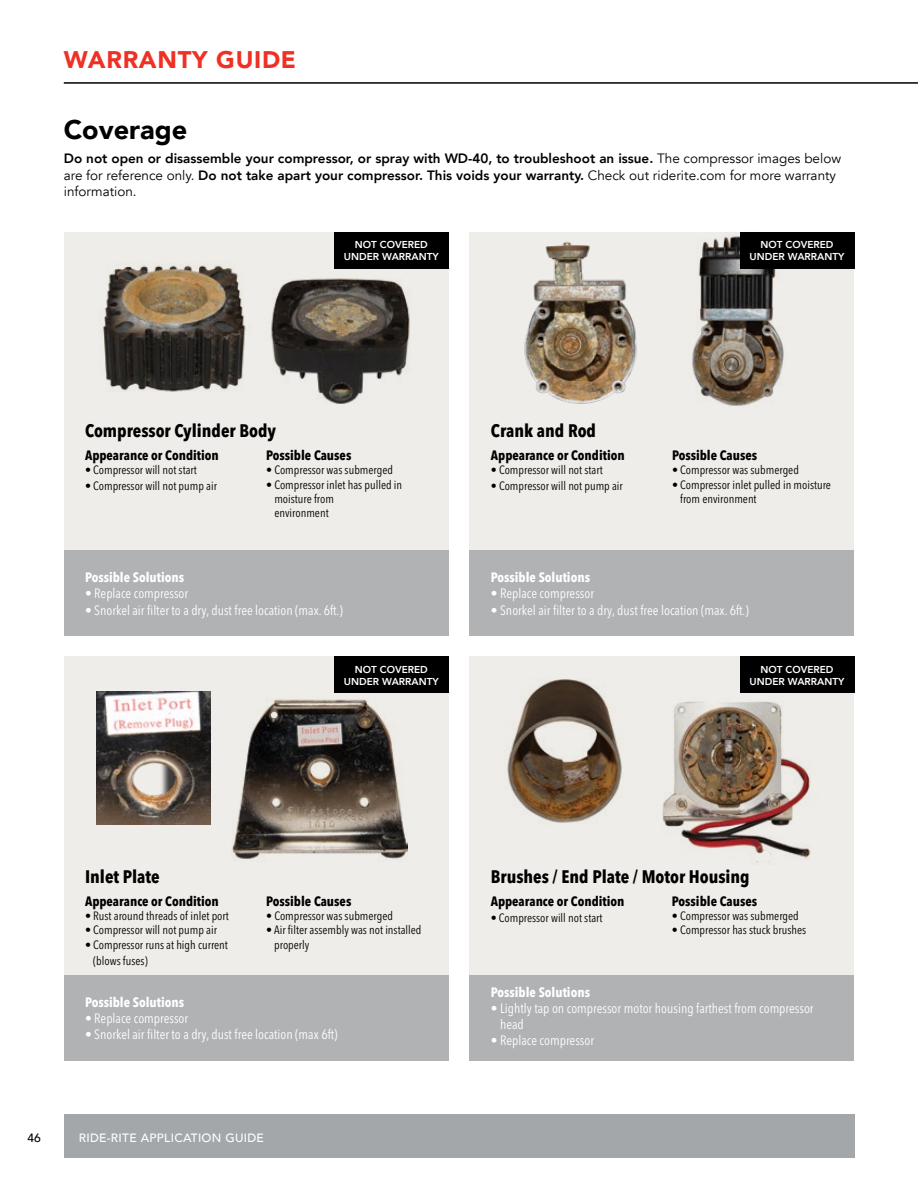
<style>
.page{position:relative;width:918px;height:1188px;background:#fff}
.page>*{position:absolute;margin:0;border:0;box-sizing:border-box;transform-origin:0 0}
.t1{font:900 27px "Avenir";color:#000}
.t2{font:900 24px "Avenir";letter-spacing:.03em;color:#ee3124}
.t3{font:700 condensed 18px "Avenir Next LT Pro";color:#000}
.t4{font:condensed 13.5px/16.2px "Avenir Next LT Pro";color:#fff}
.t5{font:800 13.5px/16.5px "Avenir";color:#000}
.t6{font:700 condensed 13.5px "Avenir Next LT Pro";color:#000}
.t7{font:700 condensed 13.5px "Avenir Next LT Pro";color:#fff}
.t8{font:condensed 12px/14.4px "Avenir Next LT Pro";color:#000}
.t9{font:500 12px "Avenir";letter-spacing:.025em;color:#fff}
.t10{font:500 12px "Avenir";color:#000}
.t11{font:800 10.05px/12px "Avenir";color:#fff;text-align:center}
.s1{font-weight:400}
</style>
<div class="page">
<hr style="left:64px;top:82px;width:854px;height:2px;background:#000">
<div style="left:64px;top:1115px;width:790px;height:43px;background:#a3a7a9"></div>
<div style="left:64px;top:232px;width:384px;height:404px;background:#efede9"></div>
<div style="left:64px;top:657px;width:384px;height:403px;background:#efede9"></div>
<div style="left:469px;top:657px;width:385px;height:403px;background:#efede9"></div>
<div style="left:470px;top:232px;width:384px;height:404px;background:#efede9"></div>
<img style="left:102px;top:265px;width:144px;height:127px">
<img style="left:507px;top:679px;width:115px;height:144px">
<img style="left:96px;top:691px;width:115px;height:134px">
<img style="left:524px;top:241px;width:113px;height:163px">
<img style="left:271px;top:278px;width:139px;height:126px">
<img style="left:662px;top:701px;width:149px;height:161px">
<img style="left:232px;top:699px;width:176px;height:160px">
<img style="left:692px;top:236px;width:92px;height:170px">
<div style="left:64px;top:551px;width:384px;height:85px;background:#b1b2b4"></div>
<div style="left:64px;top:975px;width:384px;height:85px;background:#b1b2b4"></div>
<div style="left:470px;top:551px;width:384px;height:85px;background:#b1b2b4"></div>
<div style="left:470px;top:975px;width:384px;height:85px;background:#b1b2b4"></div>
<div style="left:334px;top:232px;width:114px;height:37px;background:#000"></div>
<div style="left:334px;top:657px;width:114px;height:36px;background:#000"></div>
<div style="left:740px;top:232px;width:114px;height:37px;background:#000"></div>
<div style="left:740px;top:657px;width:114px;height:36px;background:#000"></div>
<h2 class="t2" style="left:64px;top:39px;width:234px">WARRANTY GUIDE</h2>
<h1 class="t1" style="left:64px;top:107px;width:125px">Coverage</h1>
<p class="t5" style="left:64px;top:150px;width:779px">Do not open or disassemble your compressor, or spray with WD-40, to troubleshoot an issue. <span class="s1">The compressor images below are for reference only.</span> Do not take apart your compressor. This voids your warranty. <span class="s1">Check out riderite.com for more warranty information.</span></p>
<p class="t11" style="left:344px;top:239px;width:96px">NOT COVERED<br>UNDER WARRANTY</p>
<p class="t11" style="left:750px;top:239px;width:96px">NOT COVERED<br>UNDER WARRANTY</p>
<h3 class="t3" style="left:85px;top:419px;width:193px">Compressor Cylinder Body</h3>
<p class="t6" style="left:85px;top:447px;width:135px">Appearance or Condition</p>
<p class="t8" style="left:85px;top:463px;width:113px">• Compressor will not start</p>
<p class="t8" style="left:85px;top:479px;width:133px">• Compressor will not pump air</p>
<p class="t6" style="left:266px;top:447px;width:87px">Possible Causes</p>
<p class="t8" style="left:266px;top:463px;width:128px">• Compressor was submerged</p>
<p class="t8" style="left:274px;top:477px;width:129px;text-indent:-8px">• Compressor inlet has pulled in moisture from<br>environment</p>
<p class="t7" style="left:85px;top:569px;width:101px">Possible Solutions</p>
<p class="t4" style="left:85px;top:585px;width:105px">• Replace compressor</p>
<p class="t4" style="left:85px;top:602px;width:259px">• Snorkel air filter to a dry, dust free location (max. 6ft.)</p>
<p class="t11" style="left:344px;top:663px;width:96px">NOT COVERED<br>UNDER WARRANTY</p>
<h3 class="t3" style="left:491px;top:419px;width:107px">Crank and Rod</h3>
<p class="t6" style="left:491px;top:447px;width:135px">Appearance or Condition</p>
<p class="t8" style="left:491px;top:463px;width:113px">• Compressor will not start</p>
<p class="t8" style="left:491px;top:479px;width:133px">• Compressor will not pump air</p>
<p class="t6" style="left:672px;top:447px;width:87px">Possible Causes</p>
<p class="t8" style="left:672px;top:463px;width:128px">• Compressor was submerged</p>
<p class="t8" style="left:680px;top:477px;width:152px;text-indent:-8px">• Compressor inlet pulled in moisture from environment</p>
<p class="t7" style="left:491px;top:569px;width:101px">Possible Solutions</p>
<p class="t4" style="left:491px;top:585px;width:105px">• Replace compressor</p>
<p class="t4" style="left:491px;top:602px;width:259px">• Snorkel air filter to a dry, dust free location (max. 6ft.)</p>
<p class="t11" style="left:750px;top:663px;width:96px">NOT COVERED<br>UNDER WARRANTY</p>
<h3 class="t3" style="left:85px;top:865px;width:76px">Inlet Plate</h3>
<p class="t6" style="left:85px;top:893px;width:135px">Appearance or Condition</p>
<p class="t8" style="left:85px;top:909px;width:145px">• Rust around threads of inlet port</p>
<p class="t8" style="left:85px;top:923px;width:133px">• Compressor will not pump air</p>
<p class="t8" style="left:93px;top:937px;width:136px;line-height:16.2px;text-indent:-8px">• Compressor runs at high current (blows fuses)</p>
<p class="t6" style="left:266px;top:893px;width:87px">Possible Causes</p>
<p class="t8" style="left:266px;top:909px;width:128px">• Compressor was submerged</p>
<p class="t8" style="left:274px;top:923px;width:149px;text-indent:-8px">• Air filter assembly was not installed properly</p>
<p class="t7" style="left:85px;top:994px;width:101px">Possible Solutions</p>
<p class="t4" style="left:85px;top:1010px;width:105px">• Replace compressor</p>
<p class="t4" style="left:85px;top:1026px;width:254px">• Snorkel air filter to a dry, dust free location (max 6ft)</p>
<p class="t10" style="left:28px;top:1127px;width:15px">46</p>
<p class="t9" style="left:79px;top:1127px;width:187px">RIDE-RITE APPLICATION GUIDE</p>
<h3 class="t3" style="left:491px;top:865px;width:261px">Brushes / End Plate / Motor Housing</h3>
<p class="t6" style="left:491px;top:893px;width:135px">Appearance or Condition</p>
<p class="t8" style="left:491px;top:910px;width:113px">• Compressor will not start</p>
<p class="t6" style="left:672px;top:893px;width:87px">Possible Causes</p>
<p class="t8" style="left:672px;top:909px;width:128px">• Compressor was submerged</p>
<p class="t8" style="left:672px;top:923px;width:136px">• Compressor has stuck brushes</p>
<p class="t7" style="left:491px;top:984px;width:101px">Possible Solutions</p>
<p class="t4" style="left:500px;top:1000px;width:315px;text-indent:-9px">• Lightly tap on compressor motor housing farthest from compressor head</p>
<p class="t4" style="left:491px;top:1032px;width:105px">• Replace compressor</p>
</div>
